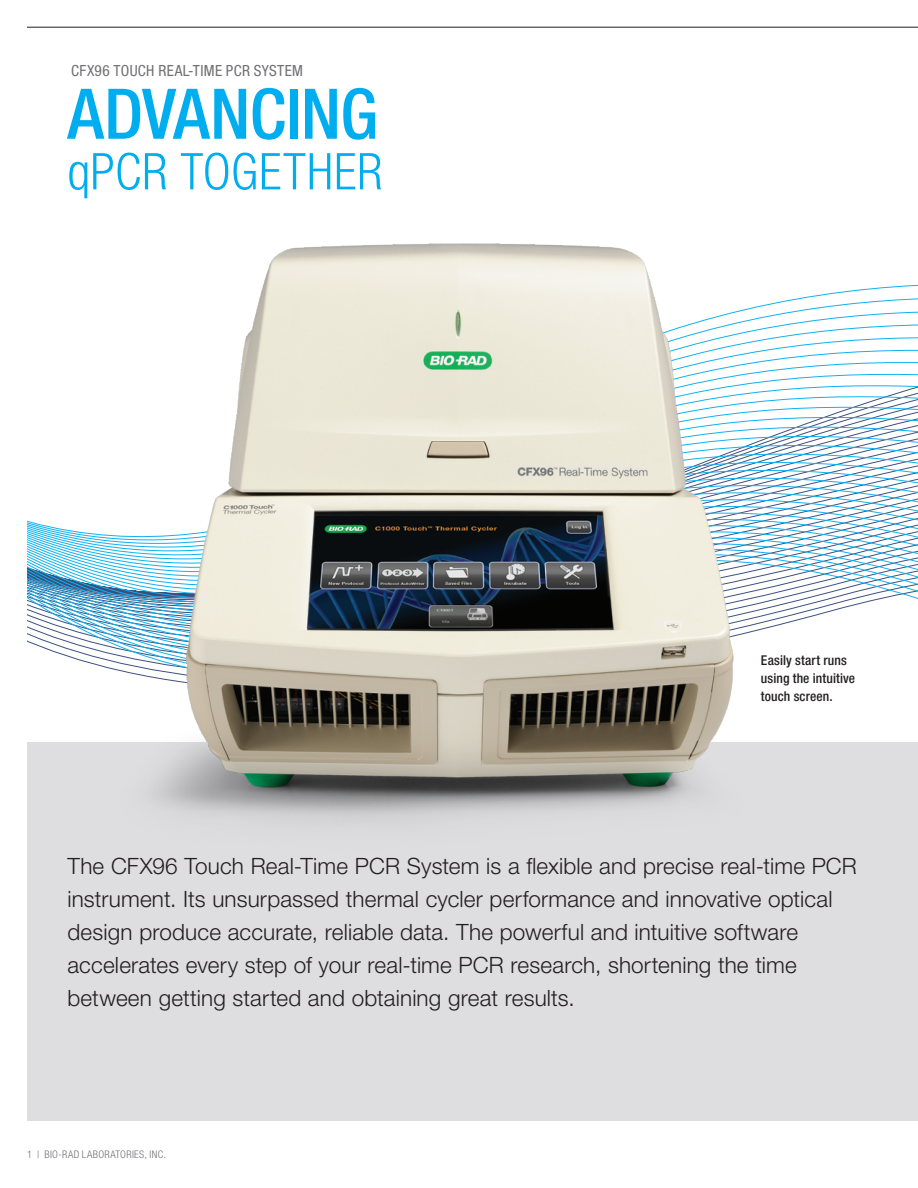
<style>
.page{position:relative;width:918px;height:1188px;background:#fff}
.page>*{position:absolute;margin:0;border:0;box-sizing:border-box;transform-origin:0 0}
.t1{font:500 condensed 69.9px "Helvetica Neue LT Std";letter-spacing:-.01em;color:#00aeef}
.t2{font:300 condensed 50.7px "Helvetica Neue LT Std";letter-spacing:.015em;color:#00aeef}
.t3{font:300 22.5px/33px "Helvetica Neue LT Std";letter-spacing:.005em;color:#231f20}
.t4{font:condensed 15.3px "Helvetica Neue LT Std";letter-spacing:.02em;color:#717074}
.t5{font:500 condensed 13.5px/18px "Helvetica Neue LT Std";letter-spacing:.01em;color:#231f20}
.t6{font:300 condensed 10.5px "Helvetica Neue LT Std";letter-spacing:.035em;color:#717074}
</style>
<div class="page">
<svg style="left:27px;top:284px;width:891px;height:386px"></svg>
<div style="left:27px;top:742px;width:891px;height:379px;background:#dedee1"></div>
<hr style="left:27px;top:27px;width:891px;height:1px;background:#231f20">
<img style="left:113px;top:243px;width:660px;height:578px">
<p class="t4" style="left:71px;top:61px;width:233px">CFX96 TOUCH REAL-TIME PCR SYSTEM</p>
<h1 class="t1" style="left:68px;top:72px;width:312px">ADVANCING</h1>
<h2 class="t2" style="left:68px;top:142px;width:316px">qPCR TOGETHER</h2>
<p class="t5" style="left:761px;top:651px;width:96px">Easily start runs using the intuitive touch screen.</p>
<p class="t3" style="left:68px;top:849px;width:791px">The CFX96 Touch Real-Time PCR System is a flexible and precise real-time PCR instrument. Its unsurpassed thermal cycler performance and innovative optical design produce accurate, reliable data. The powerful and intuitive software accelerates every step of your real-time PCR research, shortening the time between getting started and obtaining great results.</p>
<p class="t6" style="left:27px;top:1148px;width:140px">1 | BIO-RAD LABORATORIES, INC.</p>
</div>
